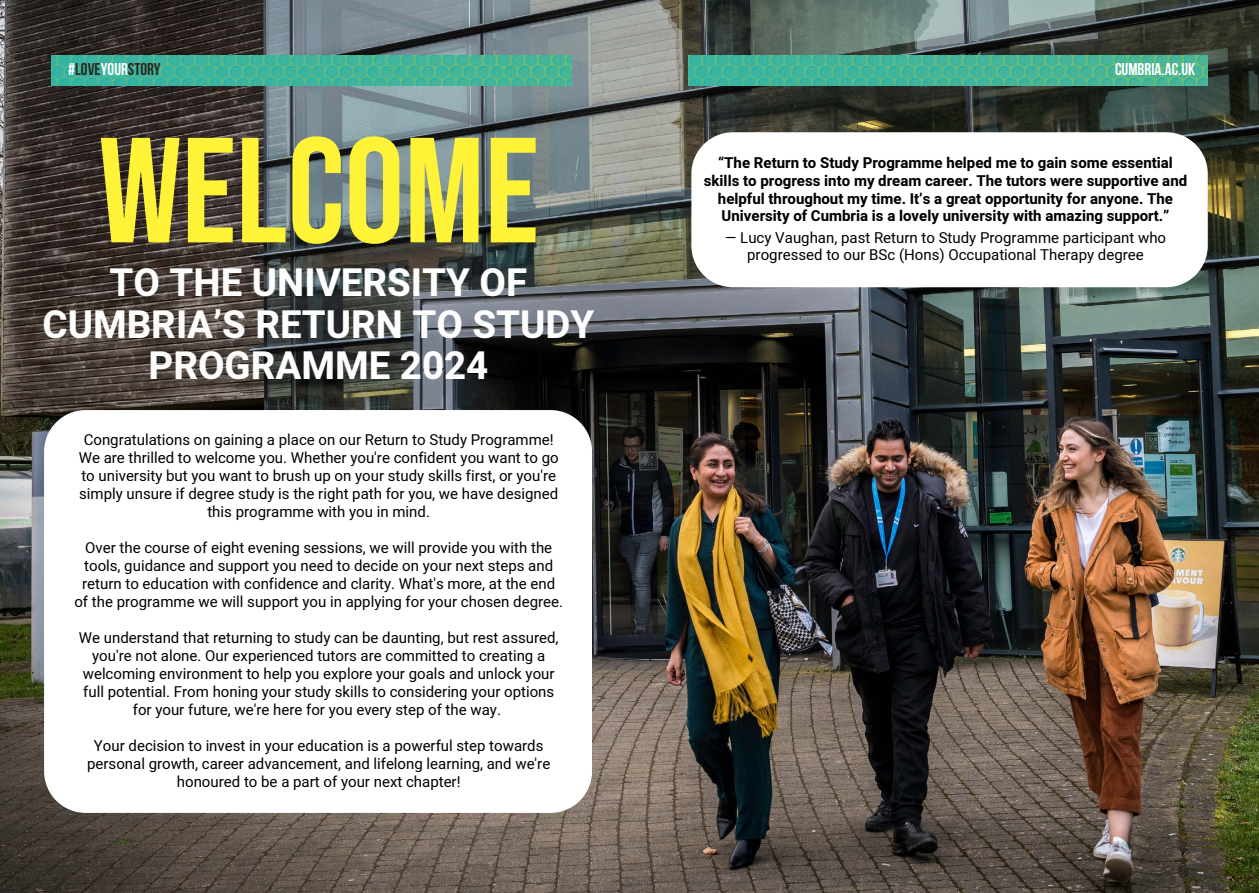
<style>
.page{position:relative;width:1259px;height:893px;background:#fff}
.page>*{position:absolute;margin:0;border:0;box-sizing:border-box;transform-origin:0 0}
.t1{font:149.25px "Bebas Neue";color:#fff337}
.t2{font:700 38.4px/41.5px "Heebo";color:#fdfdfd;text-align:center}
.t3{font:700 17.1px "Bebas Neue";color:#2a2522}
.t4{font:700 17.1px "Bebas Neue";color:#fff}
.t5{font:15px/18px "Heebo";color:#000;text-align:center}
.t6{font:700 15px/17.7px "Heebo";color:#000;text-align:center}
.s1{color:#fff}
</style>
<div class="page">
<img style="left:0;top:0;width:1259px;height:893px">
<svg style="left:44px;top:410px;width:548px;height:403px"></svg>
<svg style="left:691px;top:132px;width:516px;height:155px"></svg>
<img style="left:52px;top:55px;width:520px;height:31px">
<img style="left:689px;top:55px;width:518px;height:31px">
<p class="t3" style="left:68px;top:60px;width:94px"><span class="s1">#</span>LOVE<span class="s1">YOUR</span>STORY</p>
<p class="t4" style="left:1115px;top:60px;width:82px">CUMBRIA.AC.UK</p>
<h1 class="t1" style="left:99px;top:106px;width:442px">WELCOME</h1>
<h2 class="t2" style="left:42px;top:263px;width:553px">TO THE UNIVERSITY OF<br>CUMBRIA’S RETURN TO STUDY<br>PROGRAMME 2024</h2>
<p class="t5" style="left:79px;top:431px;width:481px">Congratulations on gaining a place on our Return to Study Programme!<br>We are thrilled to welcome you. Whether you're confident you want to go to university but you want to brush up on your study skills first, or you're simply unsure if degree study is the right path for you, we have designed this programme with you in mind.</p>
<p class="t5" style="left:74px;top:539px;width:490px">Over the course of eight evening sessions, we will provide you with the tools, guidance and support you need to decide on your next steps and return to education with confidence and clarity. What's more, at the end of the programme we will support you in applying for your chosen degree.</p>
<p class="t5" style="left:79px;top:629px;width:481px">We understand that returning to study can be daunting, but rest assured, you're not alone. Our experienced tutors are committed to creating a welcoming environment to help you explore your goals and unlock your full potential. From honing your study skills to considering your options for your future, we're here for you every step of the way.</p>
<p class="t5" style="left:87px;top:737px;width:465px">Your decision to invest in your education is a powerful step towards personal growth, career advancement, and lifelong learning, and we're honoured to be a part of your next chapter!</p>
<p class="t6" style="left:704px;top:154px;width:485px">“The Return to Study Programme helped me to gain some essential skills to progress into my dream career. The tutors were supportive and helpful throughout my time. It’s a great opportunity for anyone. The University of Cumbria is a lovely university with amazing support.”</p>
<p class="t5" style="left:725px;top:228px;width:443px">— Lucy Vaughan, past Return to Study Programme participant who</p>
<p class="t5" style="left:747px;top:246px;width:398px">progressed to our BSc (Hons) Occupational Therapy degree</p>
</div>
